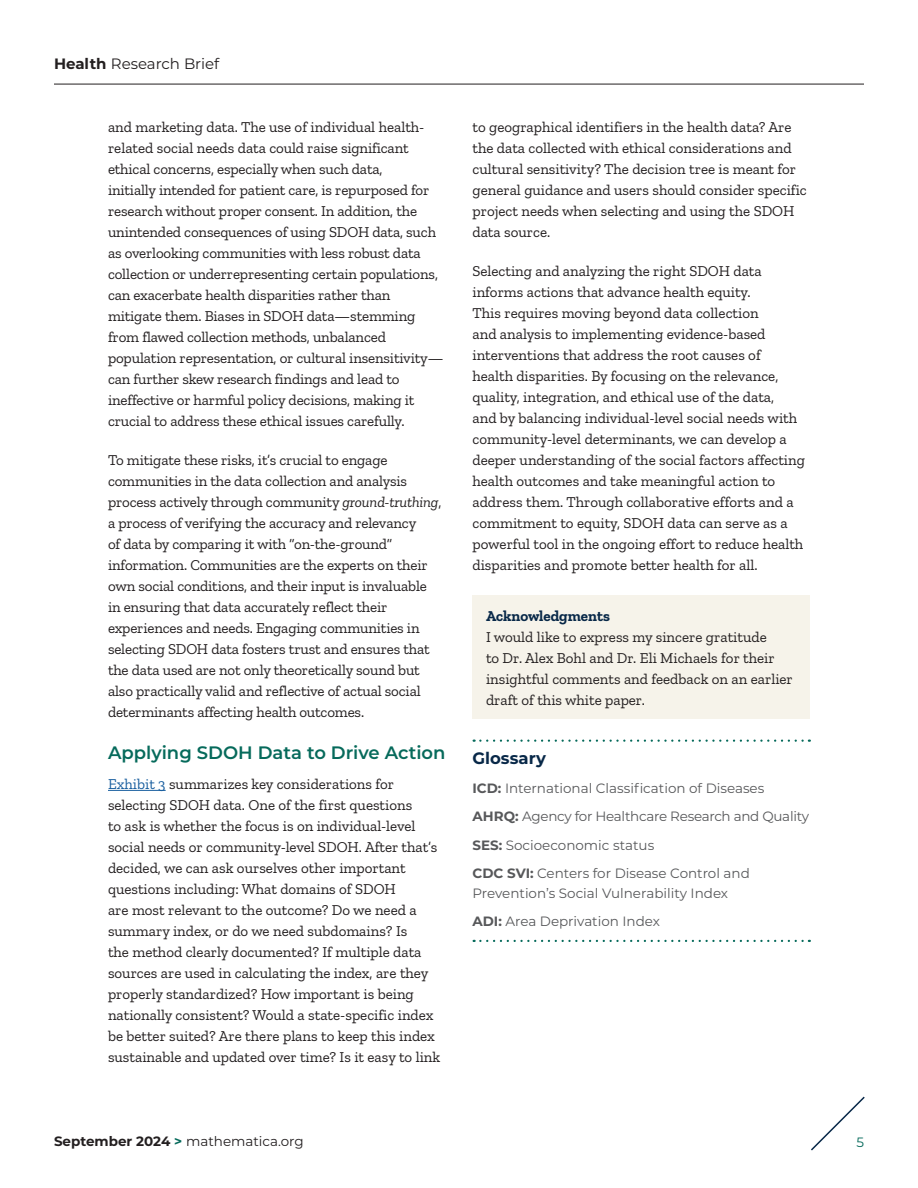
<style>
.page{position:relative;width:918px;height:1188px;background:#fff}
.page>*{position:absolute;margin:0;border:0;box-sizing:border-box;transform-origin:0 0}
.t1{font:600 18px "Montserrat";color:#066a5b}
.Highlight_Feature_head_with_rule_above{font:700 16.5px "Montserrat";color:#082848}
.Paragraph{font:15px/21px "Zilla Slab";color:#231f20}
.Header_txt{font:15px "Montserrat";color:#231f20}
.Highlight_Feature_text{font:13.5px/19.5px "Montserrat";color:#57585a}
.Highlight_Feature_text-2{font:13.5px "Montserrat";letter-spacing:-.02em;color:#57585a}
.t2{font:13.5px "Montserrat";color:#231f20}
.Highlight_Feature_text_with_rule_below{font:13.5px "Montserrat";color:#57585a}
.t3{font:13.5px "Montserrat";color:#066a5b}
.s1{font-weight:700}
.s2{font-style:italic}
.s3{color:#175d9e}
.s4{font-weight:700;color:#082848}
.s5{font-weight:700;color:#066a5b}
</style>
<div class="page">
<svg style="left:811px;top:1096px;width:54px;height:55px"></svg>
<hr style="left:54px;top:84px;width:810px;height:1px;background:#231f20">
<hr style="left:108px;top:790px;width:58px;height:1px;background:#175d9e">
<div style="left:472px;top:595px;width:338px;height:124px;background:#f6f3ea"></div>
<svg style="left:474px;top:740px;width:336px;height:2px"></svg>
<svg style="left:474px;top:940px;width:336px;height:2px"></svg>
<p class="Header_txt" style="left:54px;top:53px;width:167px"><span class="s1">Health</span> Research Brief</p>
<p class="Paragraph" style="left:108px;top:116px;width:337px">and marketing data. The use of individual health&shy;related social needs data could raise significant ethical concerns, especially when such data,<br>initially intended for patient care, is repurposed for research without proper consent. In addition, the unintended consequences of using SDOH data, such as overlooking communities with less robust data collection or underrepresenting certain populations, can exacerbate health disparities rather than mitigate them. Biases in SDOH data—stemming from flawed collection methods, unbalanced population representation, or cultural insensitivity— can further skew research findings and lead to ineffective or harmful policy decisions, making it crucial to address these ethical issues carefully.</p>
<p class="Paragraph" style="left:108px;top:449px;width:335px">To mitigate these risks, it’s crucial to engage communities in the data collection and analysis process actively through community <span class="s2">ground-truthing</span>, a process of verifying the accuracy and relevancy<br>of data by comparing it with “on-the-ground” information. Communities are the experts on their own social conditions, and their input is invaluable in ensuring that data accurately reflect their experiences and needs. Engaging communities in selecting SDOH data fosters trust and ensures that the data used are not only theoretically sound but also practically valid and reflective of actual social determinants affecting health outcomes.</p>
<h1 class="t1" style="left:108px;top:740px;width:339px">Applying SDOH Data to Drive Action</h1>
<p class="Paragraph" style="left:108px;top:773px;width:334px"><span class="s3">Exhibit 3</span> summarizes key considerations for selecting SDOH data. One of the first questions<br>to ask is whether the focus is on individual-level social needs or community-level SDOH. After that’s decided, we can ask ourselves other important questions including: What domains of SDOH<br>are most relevant to the outcome? Do we need a summary index, or do we need subdomains? Is<br>the method clearly documented? If multiple data sources are used in calculating the index, are they properly standardized? How important is being nationally consistent? Would a state-specific index be better suited? Are there plans to keep this index sustainable and updated over time? Is it easy to link</p>
<p class="Paragraph" style="left:472px;top:116px;width:336px">to geographical identifiers in the health data? Are the data collected with ethical considerations and cultural sensitivity? The decision tree is meant for general guidance and users should consider specific project needs when selecting and using the SDOH data source.</p>
<p class="Paragraph" style="left:472px;top:260px;width:334px">Selecting and analyzing the right SDOH data informs actions that advance health equity.<br>This requires moving beyond data collection<br>and analysis to implementing evidence-based interventions that address the root causes of health disparities. By focusing on the relevance, quality, integration, and ethical use of the data,<br>and by balancing individual-level social needs with community-level determinants, we can develop a deeper understanding of the social factors affecting health outcomes and take meaningful action to address them. Through collaborative efforts and a commitment to equity, SDOH data can serve as a powerful tool in the ongoing effort to reduce health disparities and promote better health for all.</p>
<h3 class="Paragraph" style="left:486px;top:605px;width:308px"><span class="s4">Acknowledgments<br></span>I would like to express my sincere gratitude<br>to Dr. Alex Bohl and Dr. Eli Michaels for their insightful comments and feedback on an earlier draft of this white paper.</h3>
<p class="Highlight_Feature_head_with_rule_above" style="left:472px;top:747px;width:75px">Glossary</p>
<p class="Highlight_Feature_text" style="left:472px;top:778px;width:293px"><span class="s1">ICD:</span> International Classification of Diseases</p>
<p class="Highlight_Feature_text-2" style="left:472px;top:807px;width:338px"><span class="s1">AHRQ:</span> Agency for Healthcare Research and Quality</p>
<p class="Highlight_Feature_text" style="left:472px;top:835px;width:183px"><span class="s1">SES:</span> Socioeconomic status</p>
<p class="Highlight_Feature_text" style="left:472px;top:863px;width:279px"><span class="s1">CDC SVI:</span> Centers for Disease Control and<br>Prevention’s Social Vulnerability Index</p>
<p class="Highlight_Feature_text_with_rule_below" style="left:472px;top:912px;width:189px"><span class="s1">ADI:</span> Area Deprivation Index</p>
<p class="t2" style="left:54px;top:1132px;width:251px"><span class="s1">September 2024</span> <span class="s5">&gt;</span> mathematica.org</p>
<p class="t3" style="left:856px;top:1133px;width:9px">5</p>
</div>
